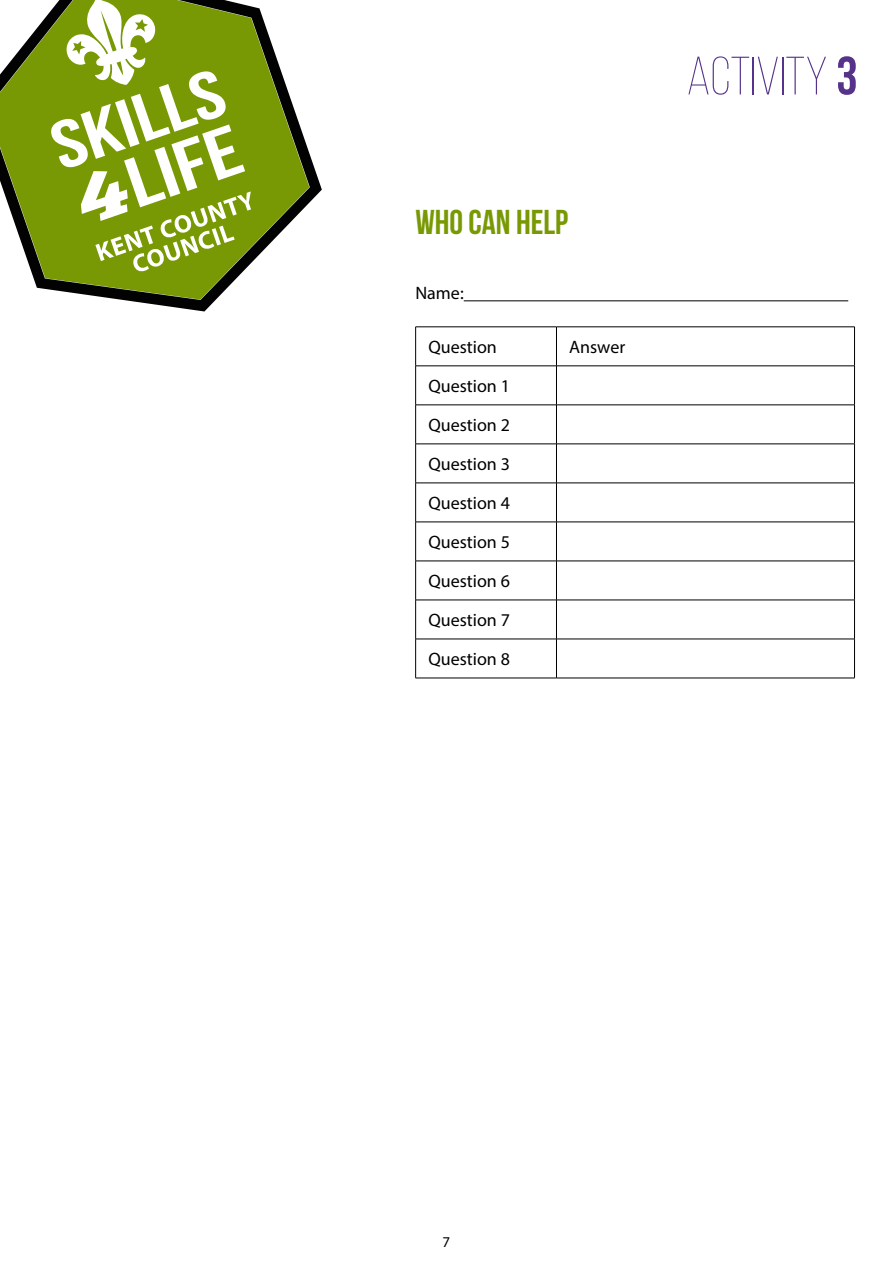
<style>
.page{position:relative;width:893px;height:1263px;background:#fff}
.page>*{position:absolute;margin:0;border:0;box-sizing:border-box;transform-origin:0 0}
.t1{font:300 53.85px "Bebas Neue";color:#56328a}
.t2{font:700 34.5px "Bebas Neue";color:#789904}
.t3{font:18px/39px "Myriad Pro";color:#000;text-align:justify}
.t4{font:15px "Myriad Pro";color:#000}
.s1{font-weight:700}
</style>
<div class="page">
<hr style="left:464px;top:300px;width:384px;height:1px;background:#000">
<hr style="left:415px;top:327px;width:141px;height:1px;background:#000">
<hr style="left:415px;top:327px;width:1px;height:39px;background:#000">
<hr style="left:556px;top:327px;width:299px;height:1px;background:#000">
<hr style="left:556px;top:327px;width:1px;height:39px;background:#000">
<hr style="left:854px;top:327px;width:1px;height:39px;background:#000">
<hr style="left:415px;top:366px;width:141px;height:1px;background:#000">
<hr style="left:415px;top:366px;width:1px;height:39px;background:#000">
<hr style="left:556px;top:366px;width:299px;height:1px;background:#000">
<hr style="left:556px;top:366px;width:1px;height:39px;background:#000">
<hr style="left:854px;top:366px;width:1px;height:39px;background:#000">
<hr style="left:415px;top:405px;width:141px;height:1px;background:#000">
<hr style="left:415px;top:405px;width:1px;height:39px;background:#000">
<hr style="left:556px;top:405px;width:299px;height:1px;background:#000">
<hr style="left:556px;top:405px;width:1px;height:39px;background:#000">
<hr style="left:854px;top:405px;width:1px;height:39px;background:#000">
<hr style="left:415px;top:444px;width:141px;height:1px;background:#000">
<hr style="left:415px;top:444px;width:1px;height:39px;background:#000">
<hr style="left:556px;top:444px;width:299px;height:1px;background:#000">
<hr style="left:556px;top:444px;width:1px;height:39px;background:#000">
<hr style="left:854px;top:444px;width:1px;height:39px;background:#000">
<hr style="left:415px;top:483px;width:141px;height:1px;background:#000">
<hr style="left:415px;top:483px;width:1px;height:39px;background:#000">
<hr style="left:556px;top:483px;width:299px;height:1px;background:#000">
<hr style="left:556px;top:483px;width:1px;height:39px;background:#000">
<hr style="left:854px;top:483px;width:1px;height:39px;background:#000">
<hr style="left:415px;top:522px;width:141px;height:1px;background:#000">
<hr style="left:415px;top:522px;width:1px;height:39px;background:#000">
<hr style="left:556px;top:522px;width:299px;height:1px;background:#000">
<hr style="left:556px;top:522px;width:1px;height:39px;background:#000">
<hr style="left:854px;top:522px;width:1px;height:39px;background:#000">
<hr style="left:415px;top:561px;width:141px;height:1px;background:#000">
<hr style="left:415px;top:561px;width:1px;height:39px;background:#000">
<hr style="left:556px;top:561px;width:299px;height:1px;background:#000">
<hr style="left:556px;top:561px;width:1px;height:39px;background:#000">
<hr style="left:854px;top:561px;width:1px;height:39px;background:#000">
<hr style="left:415px;top:600px;width:141px;height:1px;background:#000">
<hr style="left:415px;top:600px;width:1px;height:39px;background:#000">
<hr style="left:556px;top:600px;width:299px;height:1px;background:#000">
<hr style="left:556px;top:600px;width:1px;height:39px;background:#000">
<hr style="left:854px;top:600px;width:1px;height:39px;background:#000">
<hr style="left:415px;top:639px;width:141px;height:1px;background:#000">
<hr style="left:415px;top:639px;width:1px;height:39px;background:#000">
<hr style="left:556px;top:639px;width:299px;height:1px;background:#000">
<hr style="left:556px;top:639px;width:1px;height:39px;background:#000">
<hr style="left:854px;top:639px;width:1px;height:39px;background:#000">
<hr style="left:415px;top:678px;width:141px;height:1px;background:#000">
<hr style="left:556px;top:678px;width:299px;height:1px;background:#000">
<svg style="left:0;top:6px;width:322px;height:305px"></svg>
<svg style="left:49px;top:0;width:202px;height:273px"></svg>
<h2 class="t2" style="left:415px;top:203px;width:154px">WHO CAN HELP</h2>
<p class="t3" style="left:415px;top:273px;width:50px">Name:</p>
<p class="t3" style="left:428px;top:327px;width:70px">Question</p>
<p class="t3" style="left:569px;top:327px;width:58px">Answer</p>
<p class="t3" style="left:428px;top:366px;width:83px">Question 1<br>Question 2<br>Question 3<br>Question 4<br>Question 5<br>Question 6<br>Question 7<br>Question 8</p>
<h1 class="t1" style="left:686px;top:47px;width:173px">Activity <span class="s1">3</span></h1>
<p class="t4" style="left:443px;top:1233px;width:9px">7</p>
</div>
